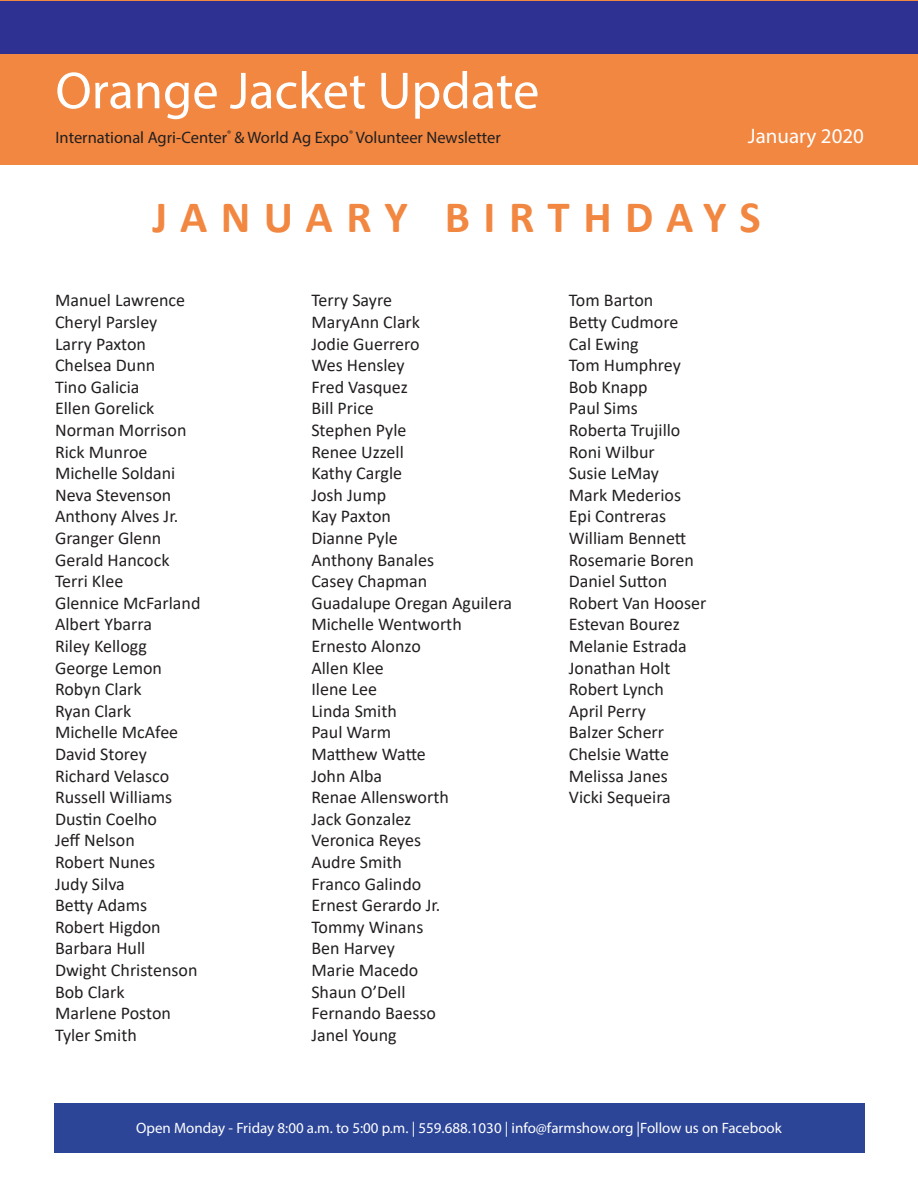
<style>
.page{position:relative;width:918px;height:1188px;background:#fff}
.page>*{position:absolute;margin:0;border:0;box-sizing:border-box;transform-origin:0 0}
.t1{font:52.5px "Myriad Pro";color:#fff}
.t2{font:700 45px "Calibri";letter-spacing:.295em;color:#f18741}
.t3{font:21px "Myriad Pro";color:#fff}
.t4{font:18px "Calibri";color:#231f20}
.t5{font:16.5px "Myriad Pro";color:#231f20}
.t6{font:15px "Myriad Pro";color:#fff}
</style>
<div class="page">
<div style="left:54px;top:1103px;width:810px;height:50px;background:#2c4597"></div>
<div style="left:0;top:0;width:918px;height:165px;background:#f18741"></div>
<div style="left:0;top:1px;width:918px;height:53px;background:#2e3092"></div>
<h1 class="t1" style="left:56px;top:58px;width:485px">Orange Jacket Update</h1>
<p class="t5" style="left:56px;top:127px;width:447px">International Agri-Center<sup>®</sup> &amp; World Ag Expo<sup>®</sup> Volunteer Newsletter</p>
<p class="t3" style="left:748px;top:123px;width:118px">January 2020</p>
<p class="t2" style="left:153px;top:185px;width:610px">JANUARY BIRTHDAYS</p>
<p class="t4" style="left:55px;top:288px;width:132px">Manuel Lawrence</p>
<p class="t4" style="left:55px;top:310px;width:104px">Cheryl Parsley</p>
<p class="t4" style="left:55px;top:331px;width:93px">Larry Paxton</p>
<p class="t4" style="left:55px;top:353px;width:102px">Chelsea Dunn</p>
<p class="t4" style="left:55px;top:374px;width:86px">Tino Galicia</p>
<p class="t4" style="left:55px;top:396px;width:101px">Ellen Gorelick</p>
<p class="t4" style="left:55px;top:418px;width:133px">Norman Morrison</p>
<p class="t4" style="left:55px;top:439px;width:94px">Rick Munroe</p>
<p class="t4" style="left:55px;top:461px;width:122px">Michelle Soldani</p>
<p class="t4" style="left:55px;top:482px;width:118px">Neva Stevenson</p>
<p class="t4" style="left:55px;top:504px;width:125px">Anthony Alves Jr.</p>
<p class="t4" style="left:55px;top:526px;width:108px">Granger Glenn</p>
<p class="t4" style="left:55px;top:547px;width:116px">Gerald Hancock</p>
<p class="t4" style="left:55px;top:569px;width:70px">Terri Klee</p>
<p class="t4" style="left:55px;top:590px;width:147px">Glennice McFarland</p>
<p class="t4" style="left:55px;top:612px;width:98px">Albert Ybarra</p>
<p class="t4" style="left:55px;top:634px;width:93px">Riley Kellogg</p>
<p class="t4" style="left:55px;top:655px;width:109px">George Lemon</p>
<p class="t4" style="left:55px;top:677px;width:88px">Robyn Clark</p>
<p class="t4" style="left:55px;top:698px;width:78px">Ryan Clark</p>
<p class="t4" style="left:55px;top:720px;width:125px">Michelle McAfee</p>
<p class="t4" style="left:55px;top:742px;width:93px">David Storey</p>
<p class="t4" style="left:55px;top:763px;width:116px">Richard Velasco</p>
<p class="t4" style="left:55px;top:785px;width:119px">Russell Williams</p>
<p class="t4" style="left:55px;top:806px;width:104px">Dustin Coelho</p>
<p class="t4" style="left:55px;top:828px;width:81px">Jeff Nelson</p>
<p class="t4" style="left:55px;top:850px;width:102px">Robert Nunes</p>
<p class="t4" style="left:55px;top:871px;width:71px">Judy Silva</p>
<p class="t4" style="left:55px;top:893px;width:94px">Betty Adams</p>
<p class="t4" style="left:55px;top:914px;width:107px">Robert Higdon</p>
<p class="t4" style="left:55px;top:936px;width:92px">Barbara Hull</p>
<p class="t4" style="left:55px;top:958px;width:144px">Dwight Christenson</p>
<p class="t4" style="left:55px;top:979px;width:71px">Bob Clark</p>
<p class="t4" style="left:55px;top:1001px;width:117px">Marlene Poston</p>
<p class="t4" style="left:55px;top:1022px;width:83px">Tyler Smith</p>
<p class="t4" style="left:311px;top:288px;width:82px">Terry Sayre</p>
<p class="t4" style="left:311px;top:310px;width:110px">MaryAnn Clark</p>
<p class="t4" style="left:311px;top:331px;width:110px">Jodie Guerrero</p>
<p class="t4" style="left:311px;top:353px;width:95px">Wes Hensley</p>
<p class="t4" style="left:311px;top:374px;width:98px">Fred Vasquez</p>
<p class="t4" style="left:311px;top:396px;width:64px">Bill Price</p>
<p class="t4" style="left:311px;top:418px;width:97px">Stephen Pyle</p>
<p class="t4" style="left:311px;top:439px;width:94px">Renee Uzzell</p>
<p class="t4" style="left:311px;top:461px;width:92px">Kathy Cargle</p>
<p class="t4" style="left:311px;top:482px;width:76px">Josh Jump</p>
<p class="t4" style="left:311px;top:504px;width:81px">Kay Paxton</p>
<p class="t4" style="left:311px;top:526px;width:88px">Dianne Pyle</p>
<p class="t4" style="left:311px;top:547px;width:124px">Anthony Banales</p>
<p class="t4" style="left:311px;top:569px;width:117px">Casey Chapman</p>
<p class="t4" style="left:311px;top:590px;width:202px">Guadalupe Oregan Aguilera</p>
<p class="t4" style="left:311px;top:612px;width:152px">Michelle Wentworth</p>
<p class="t4" style="left:311px;top:634px;width:111px">Ernesto Alonzo</p>
<p class="t4" style="left:311px;top:655px;width:74px">Allen Klee</p>
<p class="t4" style="left:311px;top:677px;width:67px">Ilene Lee</p>
<p class="t4" style="left:311px;top:698px;width:87px">Linda Smith</p>
<p class="t4" style="left:311px;top:720px;width:81px">Paul Warm</p>
<p class="t4" style="left:311px;top:742px;width:116px">Matthew Watte</p>
<p class="t4" style="left:311px;top:763px;width:72px">John Alba</p>
<p class="t4" style="left:311px;top:785px;width:139px">Renae Allensworth</p>
<p class="t4" style="left:311px;top:806px;width:101px">Jack Gonzalez</p>
<p class="t4" style="left:311px;top:828px;width:111px">Veronica Reyes</p>
<p class="t4" style="left:311px;top:850px;width:92px">Audre Smith</p>
<p class="t4" style="left:311px;top:871px;width:111px">Franco Galindo</p>
<p class="t4" style="left:311px;top:893px;width:131px">Ernest Gerardo Jr.</p>
<p class="t4" style="left:311px;top:914px;width:114px">Tommy Winans</p>
<p class="t4" style="left:311px;top:936px;width:85px">Ben Harvey</p>
<p class="t4" style="left:311px;top:958px;width:108px">Marie Macedo</p>
<p class="t4" style="left:311px;top:979px;width:96px">Shaun O’Dell</p>
<p class="t4" style="left:311px;top:1001px;width:126px">Fernando Baesso</p>
<p class="t4" style="left:311px;top:1022px;width:87px">Janel Young</p>
<p class="t4" style="left:569px;top:288px;width:86px">Tom Barton</p>
<p class="t4" style="left:569px;top:310px;width:111px">Betty Cudmore</p>
<p class="t4" style="left:569px;top:331px;width:71px">Cal Ewing</p>
<p class="t4" style="left:569px;top:353px;width:114px">Tom Humphrey</p>
<p class="t4" style="left:569px;top:374px;width:80px">Bob Knapp</p>
<p class="t4" style="left:569px;top:396px;width:70px">Paul Sims</p>
<p class="t4" style="left:569px;top:418px;width:113px">Roberta Trujillo</p>
<p class="t4" style="left:569px;top:439px;width:87px">Roni Wilbur</p>
<p class="t4" style="left:569px;top:461px;width:92px">Susie LeMay</p>
<p class="t4" style="left:569px;top:482px;width:114px">Mark Mederios</p>
<p class="t4" style="left:569px;top:504px;width:99px">Epi Contreras</p>
<p class="t4" style="left:569px;top:526px;width:119px">William Bennett</p>
<p class="t4" style="left:569px;top:547px;width:127px">Rosemarie Boren</p>
<p class="t4" style="left:569px;top:569px;width:100px">Daniel Sutton</p>
<p class="t4" style="left:569px;top:590px;width:139px">Robert Van Hooser</p>
<p class="t4" style="left:569px;top:612px;width:113px">Estevan Bourez</p>
<p class="t4" style="left:569px;top:634px;width:119px">Melanie Estrada</p>
<p class="t4" style="left:569px;top:655px;width:103px">Jonathan Holt</p>
<p class="t4" style="left:569px;top:677px;width:97px">Robert Lynch</p>
<p class="t4" style="left:569px;top:698px;width:79px">April Perry</p>
<p class="t4" style="left:569px;top:720px;width:97px">Balzer Scherr</p>
<p class="t4" style="left:569px;top:742px;width:102px">Chelsie Watte</p>
<p class="t4" style="left:569px;top:763px;width:101px">Melissa Janes</p>
<p class="t4" style="left:569px;top:785px;width:104px">Vicki Sequeira</p>
<p class="t6" style="left:136px;top:1118px;width:647px">Open Monday - Friday 8:00 a.m. to 5:00 p.m. | 559.688.1030 | info@farmshow.org |Follow us on Facebook</p>
</div>
